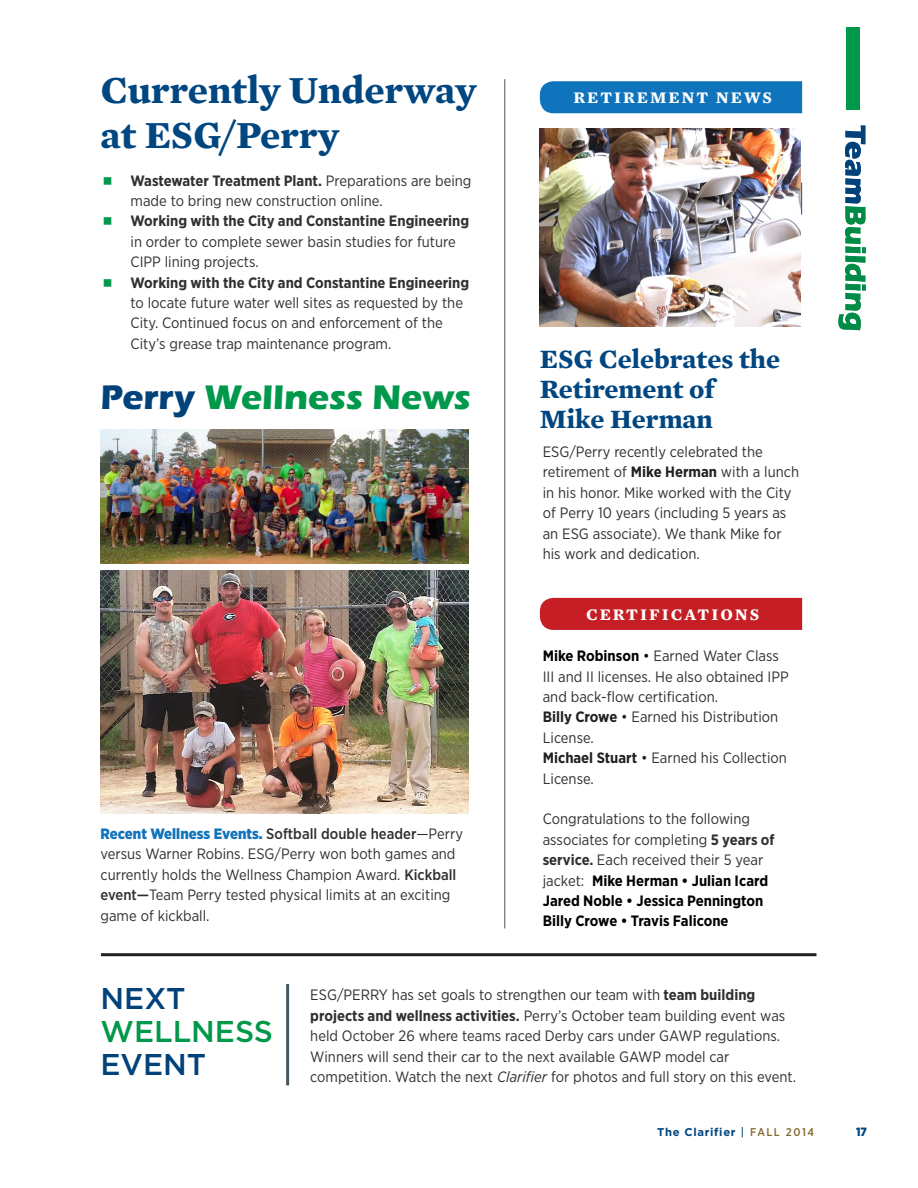
<style>
.page{position:relative;width:918px;height:1188px;background:#fff}
.page>*{position:absolute;margin:0;border:0;box-sizing:border-box;transform-origin:0 0}
.t1{font:700 39px "Mercury Text G1";color:#004680}
.t2{font:35.4px "Eras Bld ITC";color:#00984a}
.t3{font:500 30px "Gotham";color:#004279}
.t4{font:500 30px "Gotham";color:#00984a}
.t5{font:700 27px "Mercury Text G1";color:#004680}
.t6{font:700 16.5px "Mercury Text G1";letter-spacing:.12em;color:#fff}
.Paragraph_Style_1{font:15px/20.4px "Gotham Narrow";color:#2f302f}
.t7{font:700 15px "Gotham Narrow";color:#000}
.t8{font:900 12px "Gotham Narrow";color:#004680}
.t9{font:700 11.25px "Gotham";letter-spacing:.06em;color:#004680}
.s1{font-family:"Universal Newswith Comm Pi";color:#00984a}
.s2{font-weight:700}
.s3{color:#004279}
.s4{font-weight:900;color:#1074bc}
.s5{font-weight:500}
.s6{font-weight:700;color:#231f20}
.s7{font-weight:700;color:#000}
.s8{color:#000}
.s9{color:#231f20}
.s10{font-style:italic}
.s11{font-family:"Gotham Narrow";font-weight:500}
.s12{font-family:"Gotham Narrow";font-weight:500;color:#82692a}
</style>
<div class="page">
<div style="left:846px;top:27px;width:14px;height:82px;background:#00984a"></div>
<div style="left:540px;top:81px;width:262px;height:32px;background:#1074bc"></div>
<svg style="left:838px;top:125px;width:28px;height:205px"></svg>
<div style="left:540px;top:598px;width:262px;height:32px;background:#c61e25"></div>
<img style="left:540px;top:129px;width:260px;height:197px">
<img style="left:100px;top:429px;width:368px;height:134px">
<hr style="left:101px;top:953px;width:715px;height:3px;background:#231f20">
<hr style="left:286px;top:984px;width:3px;height:101px;background:#475962">
<hr style="left:504px;top:79px;width:1px;height:849px;background:#475962">
<img style="left:101px;top:570px;width:367px;height:243px">
<p class="t1" style="left:101px;top:60px;width:378px">Currently Underway</p>
<p class="t1" style="left:101px;top:105px;width:240px">at ESG/Perry</p>
<p class="Paragraph_Style_1" style="left:131px;top:170px;width:342px;text-indent:-27px"><span class="s1">n</span> <span class="s2">Wastewater Treatment Plant.</span> Preparations are being made to bring new construction online.</p>
<p class="Paragraph_Style_1" style="left:131px;top:211px;width:340px;text-indent:-27px"><span class="s1">n</span> <span class="s2">Working with the City and Constantine Engineering </span>in order to complete sewer basin studies for future<br>CIPP lining projects.</p>
<p class="Paragraph_Style_1" style="left:131px;top:272px;width:340px;text-indent:-27px"><span class="s1">n</span> <span class="s2">Working with the City and Constantine Engineering </span>to locate future water well sites as requested by the City. Continued focus on and enforcement of the City’s grease trap maintenance program.</p>
<p class="t2" style="left:100px;top:377px;width:372px"><span class="s3">Perry</span> Wellness News</p>
<p class="Paragraph_Style_1" style="left:101px;top:823px;width:364px"><span class="s4">Recent Wellness Events.</span> <span class="s5">Softball double header</span>—Perry versus Warner Robins. ESG/Perry won both games and currently holds the Wellness Champion Award. <span class="s5">Kickball event—</span>Team Perry tested physical limits at an exciting game of kickball.</p>
<p class="t6" style="left:574px;top:85px;width:200px">RETIREMENT NEWS</p>
<p class="t5" style="left:540px;top:339px;width:242px">ESG Celebrates the</p>
<p class="t5" style="left:540px;top:369px;width:176px">Retirement of</p>
<p class="t5" style="left:540px;top:399px;width:174px">Mike Herman</p>
<p class="Paragraph_Style_1" style="left:543px;top:441px;width:258px">ESG/Perry recently celebrated the retirement of <span class="s6">Mike Herman</span> with a lunch in his honor. Mike worked with the City of Perry 10 years (including 5 years as an ESG associate). We thank Mike for his work and dedication.</p>
<p class="t6" style="left:586px;top:602px;width:175px">CERTIFICATIONS</p>
<p class="Paragraph_Style_1" style="left:543px;top:645px;width:247px"><span class="s7">Mike Robinson</span> <span class="s8">•</span> Earned Water Class<br>III and II licenses. He also obtained IPP and back-flow certification.</p>
<p class="Paragraph_Style_1" style="left:543px;top:707px;width:237px"><span class="s6">Billy Crowe</span> <span class="s9">•</span> Earned his Distribution<br>License.</p>
<p class="Paragraph_Style_1" style="left:543px;top:747px;width:246px"><span class="s6">Michael Stuart</span> <span class="s9">•</span> Earned his Collection<br>License.</p>
<p class="Paragraph_Style_1" style="left:543px;top:809px;width:233px">Congratulations to the following associates for completing <span class="s2">5 years of service.</span> Each received their 5 year jacket: <span class="s7">Mike Herman • Julian Icard</span></p>
<p class="t7" style="left:543px;top:891px;width:222px">Jared Noble • Jessica Pennington</p>
<p class="t7" style="left:543px;top:911px;width:187px">Billy Crowe • Travis Falicone</p>
<p class="t3" style="left:101px;top:981px;width:87px">NEXT</p>
<p class="t4" style="left:101px;top:1014px;width:174px">WELLNESS</p>
<p class="t3" style="left:101px;top:1047px;width:107px">EVENT</p>
<p class="Paragraph_Style_1" style="left:310px;top:985px;width:487px">ESG/PERRY has set goals to strengthen our team with <span class="s2">team building projects and wellness activities.</span> Perry’s October team building event was held October 26 where teams raced Derby cars under GAWP regulations.<br>Winners will send their car to the next available GAWP model car competition. Watch the next <span class="s10">Clarifier</span> for photos and full story on this event.</p>
<p class="t9" style="left:657px;top:1126px;width:158px">The Clarifier <span class="s11">|</span> <span class="s12">FALL 2014</span></p>
<p class="t8" style="left:856px;top:1124px;width:12px">17</p>
</div>
